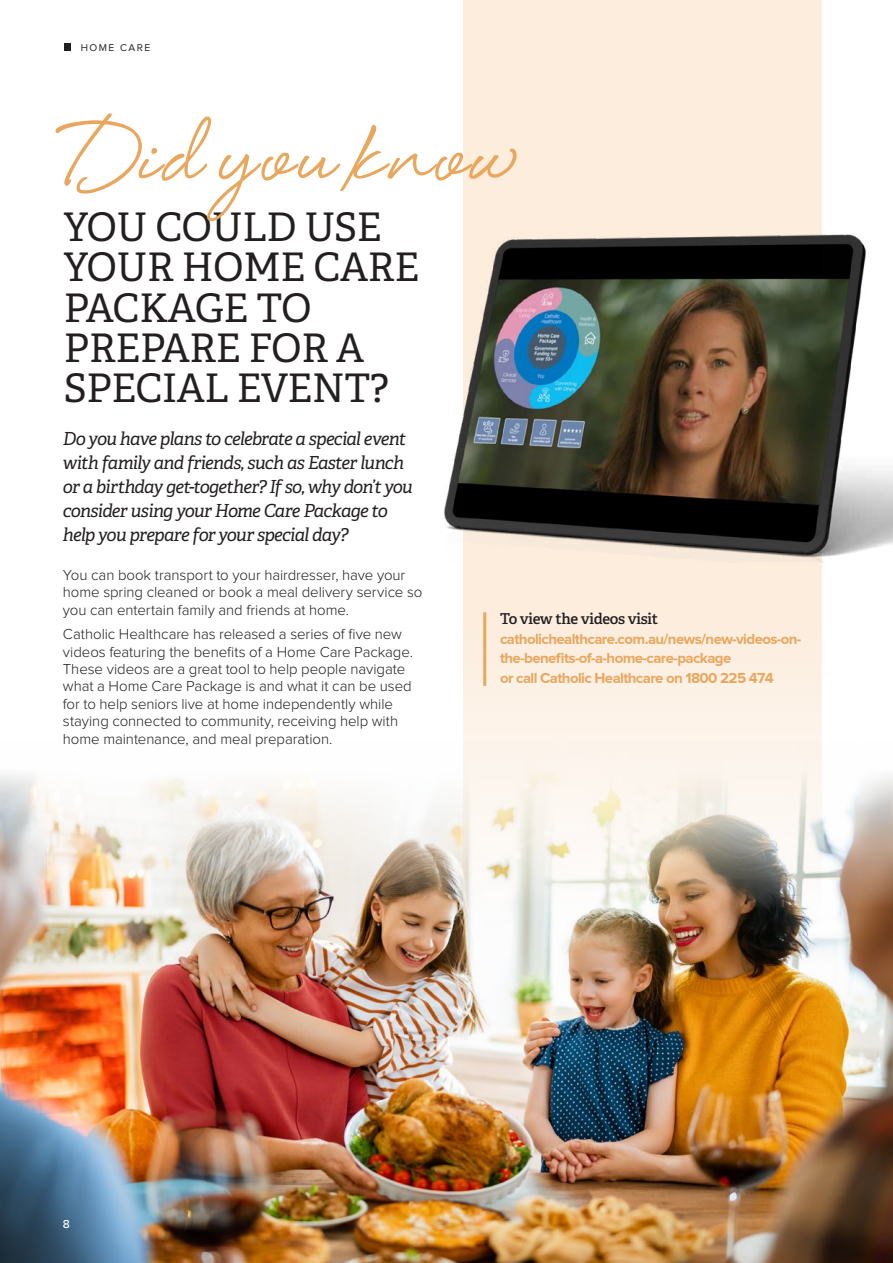
<style>
.page{position:relative;width:893px;height:1263px;background:#fff}
.page>*{position:absolute;margin:0;border:0;box-sizing:border-box;transform-origin:0 0}
.t1{font:146.55px "Eye Catching";letter-spacing:.025em;color:#e8a75e}
.t2{font:39.3px/40.3px "Adelle PE";letter-spacing:-.01em;color:#231f20}
.t3{font:italic 18px/24px "Adelle PE";letter-spacing:-.045em;color:#231f20}
.t4{font:300 15px/17.4px "Proxima Nova";letter-spacing:-.005em;color:#231f20}
.t5{font:700 15px/19.5px "Proxima Nova";letter-spacing:-.04em;color:#e8a75e}
.t6{font:15px "Adelle PE Sb";letter-spacing:-.02em;color:#231f20}
.t7{font:500 12px "Proxima Nova";color:#fff}
.t8{font:10.2px "Proxima Nova";letter-spacing:.15em;color:#231f20}
</style>
<div class="page">
<img style="left:0;top:774px;width:893px;height:489px">
<svg style="left:463px;top:0;width:359px;height:927px;background:#f3e7da"></svg>
<img style="left:444px;top:220px;width:449px;height:343px">
<hr style="left:483px;top:612px;width:3px;height:74px;background:#e8a75e">
<div style="left:64px;top:44px;width:7px;height:7px;background:#231f20"></div>
<p class="t8" style="left:81px;top:43px;width:71px">HOME CARE</p>
<h1 class="t1" style="left:64px;top:97px;width:455px">Did you know</h1>
<h2 class="t2" style="left:64px;top:205px;width:357px">YOU COULD USE<br>YOUR HOME CARE<br>PACKAGE TO<br>PREPARE FOR A<br>SPECIAL EVENT?</h2>
<p class="t3" style="left:63px;top:426px;width:351px">Do you have plans to celebrate a special event with family and friends, such as Easter lunch or a birthday get-together? If so, why don’t you consider using your Home Care Package to help you prepare for your special day?</p>
<p class="t4" style="left:63px;top:567px;width:361px">You can book transport to your hairdresser, have your home spring cleaned or book a meal delivery service so you can entertain family and friends at home.</p>
<p class="t4" style="left:63px;top:626px;width:352px">Catholic Healthcare has released a series of five new videos featuring the benefits of a Home Care Package.<br>These videos are a great tool to help people navigate what a Home Care Package is and what it can be used for to help seniors live at home independently while staying connected to community, receiving help with home maintenance, and meal preparation.</p>
<p class="t6" style="left:500px;top:608px;width:160px">To view the videos visit</p>
<p class="t5" style="left:500px;top:629px;width:303px">catholichealthcare.com.au/news/new-videos-on&shy;the-benefits-of-a-home-care-package<br>or call Catholic Healthcare on 1800 225 474</p>
<p class="t7" style="left:63px;top:1215px;width:9px">8</p>
</div>
